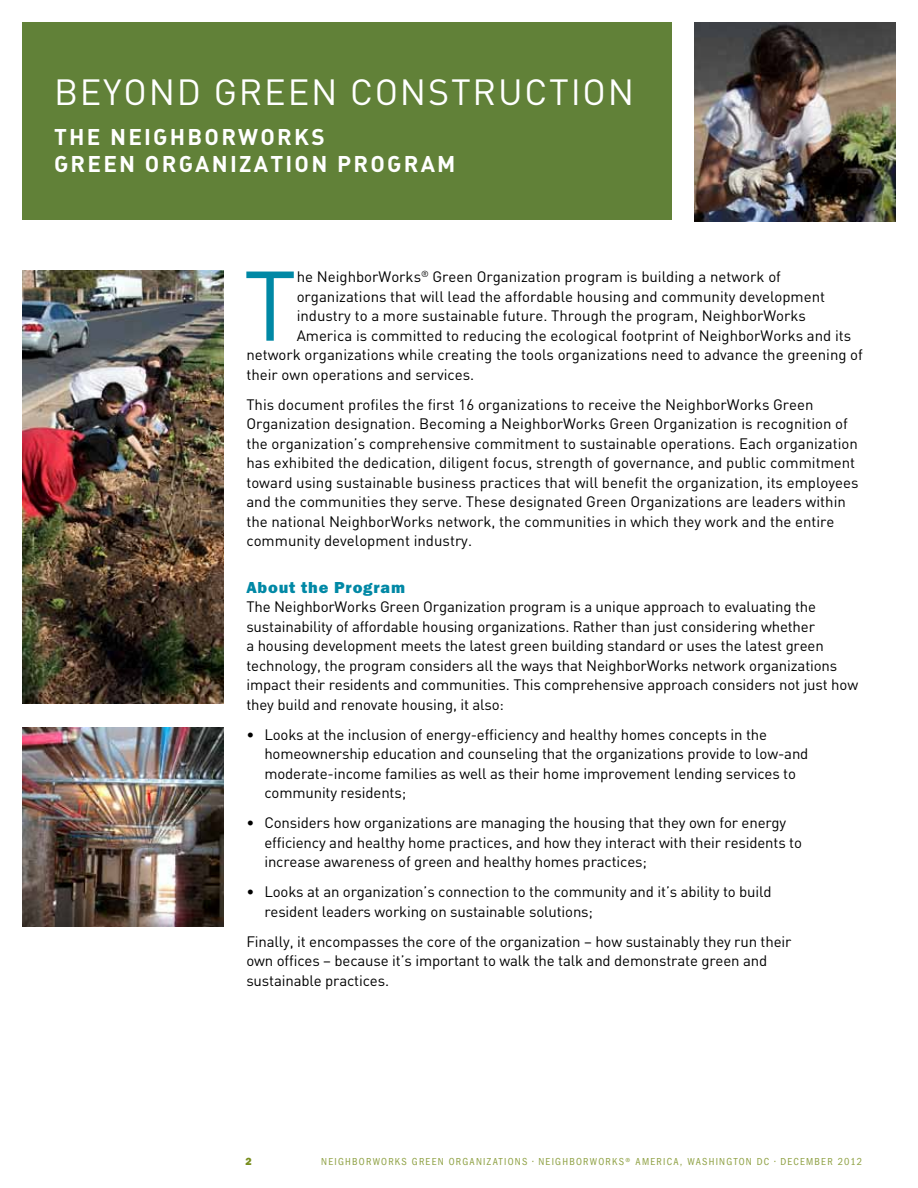
<style>
.page{position:relative;width:918px;height:1188px;background:#fff}
.page>*{position:absolute;margin:0;border:0;box-sizing:border-box;transform-origin:0 0}
.t1{font:97.2px "DIN";color:#0088a5}
.t2{font:36px "DIN";letter-spacing:.05em;color:#fff}
.t3{font:700 22.5px/27px "DIN";letter-spacing:.1em;color:#fff}
.t4{font:16.5px "Franklin Gothic FS Hvy";letter-spacing:.05em;color:#0088a5}
.t5{font:15px/19.5px "DIN";letter-spacing:-.01em;color:#000}
.t6{font:condensed 10.5px "Franklin Gothic";letter-spacing:.12em;color:#90a246}
.t7{font:800 10.5px "Franklin Gothic";color:#788e1e}
</style>
<div class="page">
<div style="left:22px;top:22px;width:650px;height:198px;background:#618138"></div>
<img style="left:23px;top:270px;width:201px;height:434px">
<img style="left:694px;top:22px;width:201px;height:199px">
<img style="left:22px;top:728px;width:202px;height:199px">
<h2 class="t2" style="left:54px;top:69px;width:582px">Beyond Green Construction</h2>
<h3 class="t3" style="left:54px;top:123px;width:403px">THE NEIGHBORWORKS<br>GREEN ORGAN IZATION PROGRAM</h3>
<h1 class="t1" style="left:243px;top:245px;width:55px">T</h1>
<p class="t5" style="left:297px;top:267px;width:486px">he NeighborWorks<sup>®</sup> Green Organization program is building a network of</p>
<p class="t5" style="left:297px;top:286px;width:530px">organizations that will lead the affordable housing and community development</p>
<p class="t5" style="left:297px;top:306px;width:511px">industry to a more sustainable future. Through the program, NeighborWorks</p>
<p class="t5" style="left:297px;top:325px;width:556px">America is committed to reducing the ecological footprint of N eighborWorks and its</p>
<p class="t5" style="left:246px;top:345px;width:618px">network organizations while creating the tools organizations need to advance the greening of</p>
<p class="t5" style="left:246px;top:364px;width:230px">their own operations and services.</p>
<p class="t5" style="left:246px;top:394px;width:614px">This document profiles the first 16 organizations to receive the NeighborWorks Green Organization designation. Becoming a NeighborWorks Green Organization is recognition of the organization’s comprehensive commitment to sustainable operations. Each organization has exhibited the dedication, diligent focus, strength of governance, and public commitment toward using sustainable business practices that will benefit the organization, its employees and the communities they serve. These designated Green Organizations are leaders within the national NeighborWorks network, the communities in which they work and the entire community development industry.</p>
<p class="t4" style="left:246px;top:578px;width:160px">About the Program</p>
<p class="t5" style="left:246px;top:597px;width:613px">The NeighborWorks Green Organization program is a unique approach to evaluating the sustainability of affordable housing organizations. Rather than just considering whether<br>a housing development meets the latest green building standard or uses the latest green technology, the program considers all the ways that NeighborWorks network organizations impact their residents and communities. This comprehensive approach considers not just how they build and renovate housing, it also:</p>
<p class="t5" style="left:264px;top:724px;width:546px;text-indent:-18px">• Looks at the inclusion of energy-efficiency and healthy homes concepts in the homeownership education and counseling that the organizations provide to low-and moderate-income families as well as their home improvement lending services to community residents;</p>
<p class="t5" style="left:264px;top:813px;width:539px;text-indent:-18px">• Considers how organizations are managing the housing that they own for energy efficiency and healthy home practices, and how they interact with their residents to increase awareness of green and healthy homes practices;</p>
<p class="t5" style="left:264px;top:882px;width:509px;text-indent:-18px">• Looks at an organization’s connection to the community and it’s ability to build resident leaders working on sustainable solutions;</p>
<p class="t5" style="left:246px;top:931px;width:547px">Finally, it encompasses the core of the organization – how sustainably they run their own offices – because it’s important to walk the talk and demonstrate green and sustainable practices.</p>
<p class="t7" style="left:245px;top:1155px;width:8px">2</p>
<p class="t6" style="left:321px;top:1155px;width:474px">NEIGHBORWORKS GREEN ORGAN IZATIONS • NEIGHBORWORKS® AMERICA, WASHINGTON DC • DECEMB</p>
<p class="t6" style="left:821px;top:1155px;width:43px">ER 2012</p>
</div>
